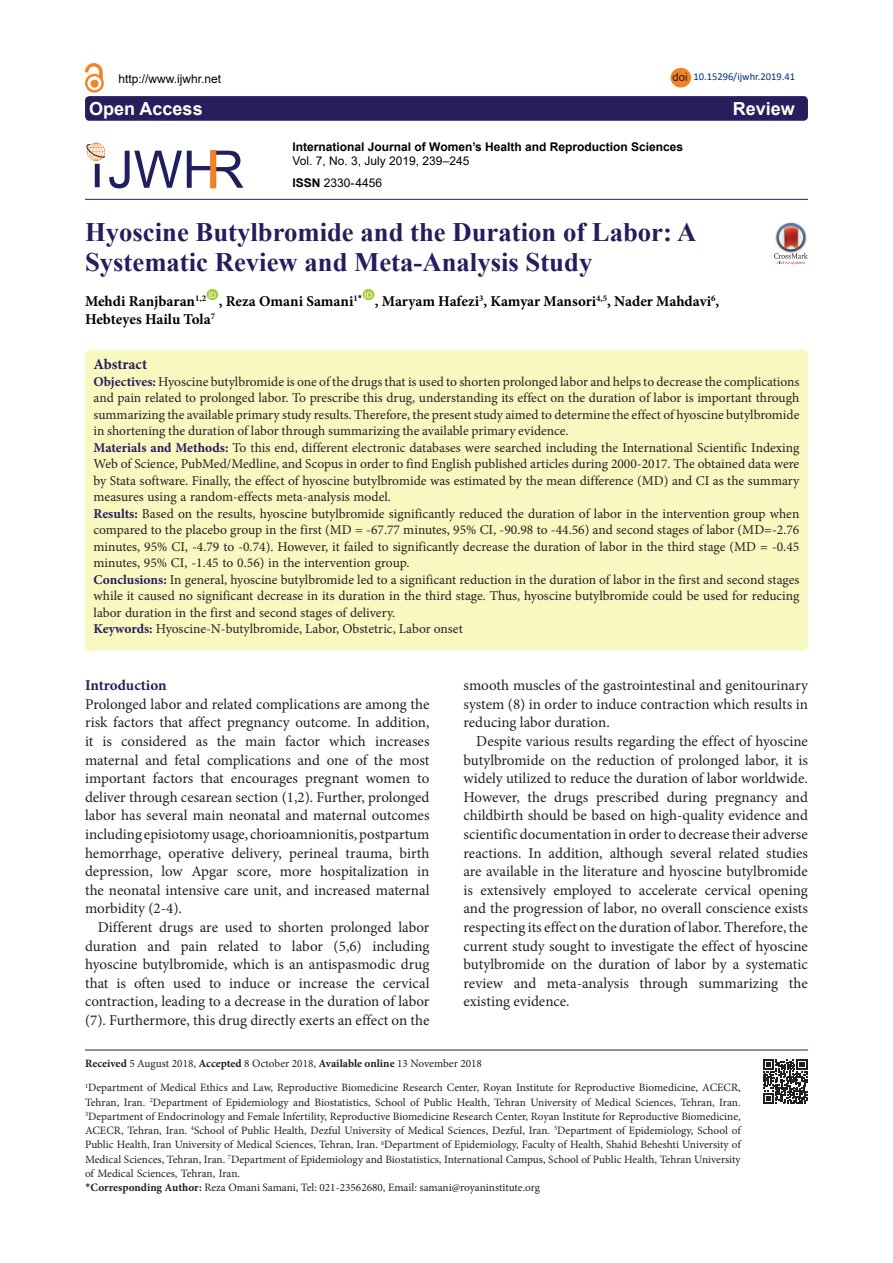
<style>
.page{position:relative;width:893px;height:1263px;background:#fff}
.page>*{position:absolute;margin:0;border:0;box-sizing:border-box;transform-origin:0 0}
.Pa3{font:700 26.7px/30px "Times New Roman";color:#261d5c}
.t1{font:700 18px "Arial";color:#fff}
.t2{font:15px/18.6px "Minion Pro";color:#231f20;text-align:justify}
.t3{font:700 15px "Minion Pro";letter-spacing:-.005em;color:#000}
.t4{font:700 15px "Minion Pro";letter-spacing:-.005em;color:#271e5d}
.t5{font:700 15px "Minion Pro";color:#261d5c}
.t6{font:13.5px/16.5px "Minion Pro";color:#231f20;text-align:justify}
.t7{font:12px "Arial";color:#000}
.t8{font:700 12px "Arial";color:#000}
.t9{font:11.25px/14.2px "Minion Pro";color:#231f20;text-align:justify}
.t10{font:11.25px "Arial";color:#231f20}
.t11{font:10.5px "Calibri";color:#00317d}
.t12{font:7.8px "Arial";color:#fff}
.s1{font-weight:700}
.s2{font-weight:700;color:#261d5c}
.s3{font-family:"Calibri"}
</style>
<div class="page">
<div style="left:85px;top:350px;width:723px;height:301px;background:#faf8c1;border-radius:6px"></div>
<div style="left:207px;top:289px;width:11px;height:11px;background:#a6ce39;border-radius:50%"></div>
<div style="left:363px;top:289px;width:11px;height:11px;background:#a6ce39;border-radius:50%"></div>
<div style="left:85px;top:96px;width:723px;height:25px;background:#271e5d;border-radius:4px"></div>
<hr style="left:85px;top:199px;width:723px;height:1px;background:#271e5d">
<div style="left:671px;top:68px;width:20px;height:20px;background:#f58220;border-radius:50%"></div>
<div style="left:91px;top:80px;width:7px;height:7px;background:#f58220;border-radius:50%"></div>
<div style="left:91px;top:80px;width:7px;height:7px;border:1px solid #f58220;border-radius:50%"></div>
<div style="left:85px;top:74px;width:19px;height:19px;border:2px solid #f58220;border-radius:50%"></div>
<svg style="left:85px;top:63px;width:17px;height:16px"></svg>
<hr style="left:85px;top:1049px;width:723px;height:1px;background:#261d5c">
<svg style="left:763px;top:1059px;width:44px;height:45px"></svg>
<svg style="left:774px;top:223px;width:34px;height:42px"></svg>
<svg style="left:86px;top:143px;width:157px;height:45px"></svg>
<svg style="left:211px;top:150px;width:5px;height:38px"></svg>
<p class="t7" style="left:118px;top:70px;width:104px">http://www.ijwhr.net</p>
<p class="t10" style="left:672px;top:70px;width:17px">doi</p>
<p class="t11" style="left:693px;top:70px;width:103px">10.15296/ijwhr.2019.41</p>
<p class="t1" style="left:89px;top:96px;width:115px">Open Access</p>
<p class="t1" style="left:733px;top:96px;width:64px">Review</p>
<p class="t8" style="left:293px;top:138px;width:392px">International Journal of Women’s Health and Reproduction Sciences</p>
<p class="t7" style="left:293px;top:153px;width:178px">Vol. 7, No. 3, July 2019, 239–245</p>
<p class="t7" style="left:293px;top:174px;width:91px"><span class="s1">ISSN</span> 2330- 4456</p>
<p class="Pa3" style="left:85px;top:216px;width:613px">Hyoscine Butylbromide and the Duration of Labor: A<br>Systematic Review and Meta-Analysis Study</p>
<p class="t3" style="left:85px;top:290px;width:123px">Mehdi Ranjbaran<sup>1,2</sup></p>
<p class="t12" style="left:208px;top:290px;width:9px">ID</p>
<p class="t3" style="left:219px;top:290px;width:145px">, Reza Omani Samani<sup>1</sup><sup>*</sup></p>
<p class="t12" style="left:364px;top:290px;width:9px">ID</p>
<p class="t3" style="left:375px;top:290px;width:346px">, Maryam Hafezi<sup>3</sup>, Kamyar Mansori<sup>4,5</sup>, Nader Mahdavi<sup>6</sup>,</p>
<p class="t3" style="left:85px;top:308px;width:132px">Hebteyes Hailu Tola<sup>7</sup></p>
<p class="t5" style="left:94px;top:354px;width:55px">Abstract</p>
<p class="t6" style="left:94px;top:373px;width:707px"><span class="s2">Objectives:</span> Hyoscine butylbromide is one of the drugs that is used to shorten prolonged labor and helps to decrease the complications and pain related to prolonged labor. To prescribe this drug, understanding its effect on the duration of labor is important through summarizing the available primary study results. Therefore, the present study aimed to determine the effect of hyoscine butylbromide in shortening the duration of labor through summarizing the available primary evidence.</p>
<p class="t6" style="left:94px;top:439px;width:707px"><span class="s2">Materials and Methods:</span> To this end, different electronic databases were searched including the International Scientific Indexing Web of Science, PubMed/Medline, and Scopus in order to find English published articles during 2000-2017. The obtained data were by Stata software. Finally, the effect of hyoscine butylbromide was estimated by the mean difference (MD) and CI as the summary measures using a random-effects meta-analysis model.</p>
<p class="t6" style="left:94px;top:505px;width:707px"><span class="s2">Results:</span> Based on the results, hyoscine butylbromide significantly reduced the duration of labor in the intervention group when compared to the placebo group in the first (MD = -67.77 minutes, 95% CI, -90.98 to -44.56) and second stages of labor (MD=-2.76 minutes, 95% CI, -4.79 to -0.74). However, it failed to significantly decrease the duration of labor in the third stage (MD = -0.45 minutes, 95% CI, -1.45 to 0.56) in the intervention group.</p>
<p class="t6" style="left:94px;top:571px;width:707px"><span class="s2">Conclusions:</span> In general, hyoscine butylbromide led to a significant reduction in the duration of labor in the first and second stages while it caused no significant decrease in its duration in the third stage. Thus, hyoscine butylbromide could be used for reducing labor duration in the first and second stages of delivery.</p>
<p class="t6" style="left:94px;top:621px;width:371px"><span class="s2">Keywords:</span> Hyoscine-N-butylbromide, Labor, Obstetric, Labor onset</p>
<p class="t4" style="left:85px;top:675px;width:83px">Introduction</p>
<p class="t2" style="left:85px;top:695px;width:346px">Prolonged labor and related complications are among the risk factors that affect pregnancy outcome. In addition, it is considered as the main factor which increases maternal and fetal complications and one of the most important factors that encourages pregnant women to deliver through cesarean section (1,2). Further, prolonged labor has several main neonatal and maternal outcomes including episiotomy usage, chorioamnionitis, postpartum hemorrhage, operative delivery, perineal trauma, birth depression, low Apgar score, more hospitalization in the neonatal intensive care unit, and increased maternal morbidity (2-4).</p>
<p class="t2" style="left:85px;top:918px;width:346px;text-indent:13px">Different drugs are used to shorten prolonged labor duration and pain related to labor (5,6) including hyoscine butylbromide, which is an antispasmodic drug that is often used to induce or increase the cervical contraction, leading to a decrease in the duration of labor (7). Furthermore, this drug directly exerts an effect on the</p>
<p class="t2" style="left:463px;top:676px;width:346px">smooth muscles of the gastrointestinal and genitourinary system (8) in order to induce contraction which results in reducing labor duration.</p>
<p class="t2" style="left:463px;top:732px;width:346px;text-indent:13px">Despite various results regarding the effect of hyoscine butylbromide on the reduction of prolonged labor, it is widely utilized to reduce the duration of labor worldwide.<br>However, the drugs prescribed during pregnancy and childbirth should be based on high-quality evidence and scientific documentation in order to decrease their adverse reactions. In addition, although several related studies are available in the literature and hyoscine butylbromide is extensively employed to accelerate cervical opening and the progression of labor, no overall conscience exists respecting its effect on the duration of labor. Therefore, the current study sought to investigate the effect of hyoscine butylbromide on the duration of labor by a systematic review and meta-analysis through summarizing the existing evidence.</p>
<p class="t9" style="left:85px;top:1057px;width:398px"><span class="s1">Received</span> 5 August 2018, <span class="s1">Accepted</span> 8 October 2018, <span class="s1">Available online</span> 13 November 2018</p>
<p class="t9" style="left:85px;top:1081px;width:657px"><sup>1</sup>Department of Medical Ethics and Law, Reproductive Biomedicine Research Center, Royan Institute for Reproductive Biomedicine, ACECR, Tehran, Iran. <sup>2</sup>Department of Epidemiology and Biostatistics, School of Public Health, Tehran University of Medical Sciences, Tehran, Iran.<br><sup>3</sup>Department of Endocrinology and Female Infertility, Reproductive Biomedicine Research Center, Royan Institute for Reproductive Biomedicine, ACECR, Tehran, Iran. <sup>4</sup>School of Public Health, Dezful University of Medical Sciences, Dezful, Iran. <sup>5</sup>Department of Epidemiology, School of Public Health, Iran University of Medical Sciences, Tehran, Iran. <sup>6</sup>Department of Epidemiology, Faculty of Health, Shahid Beheshti University of Medical Sciences, Tehran, Iran. <sup>7</sup>Department of Epidemiology and Biostatistics, International Campus, School of Public Health, Tehran University of Medical Sciences, Tehran, Iran.</p>
<p class="t9" style="left:85px;top:1180px;width:457px"><span class="s3">*</span><span class="s1">Corresponding Author:</span> Reza Omani Samani, Tel: 021-23562680, Email: samani@royaninstitute.org</p>
</div>
